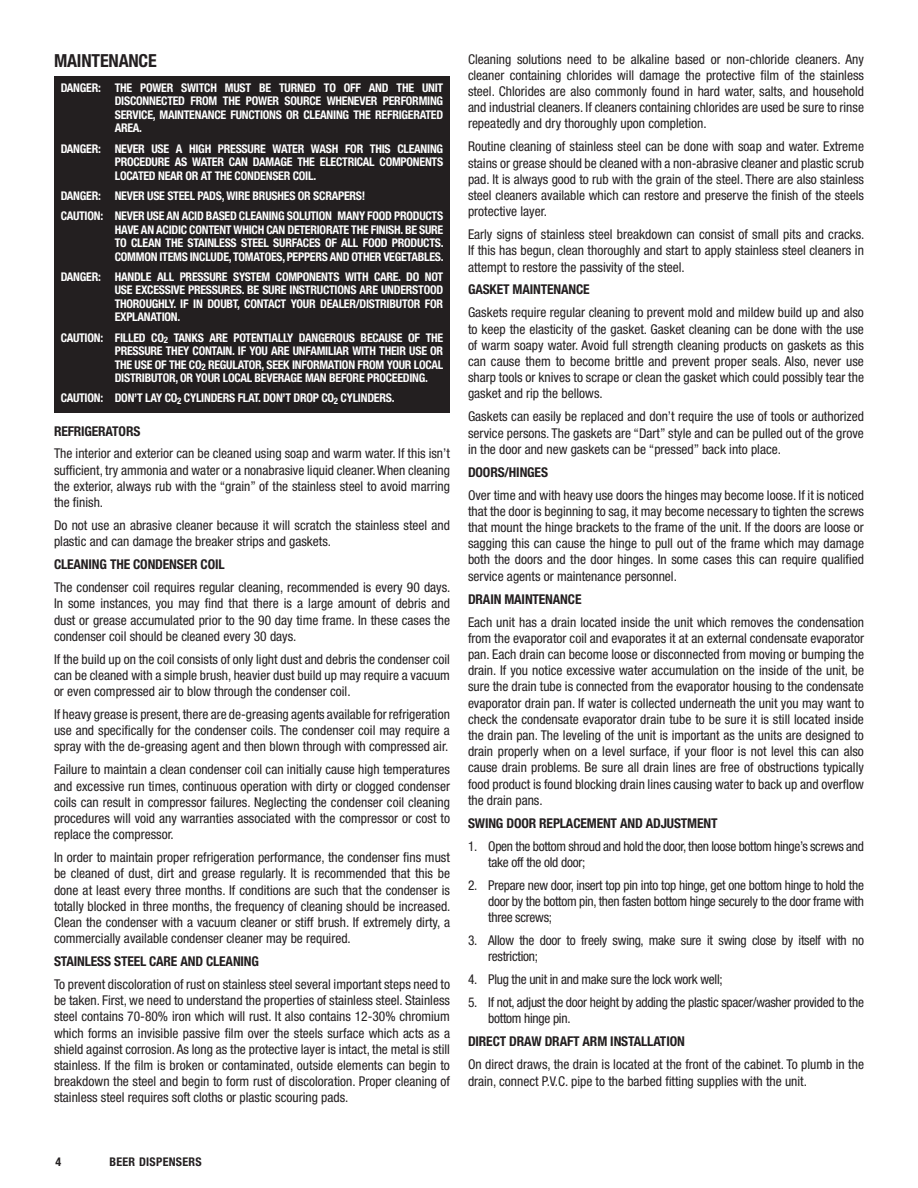
<style>
.page{position:relative;width:918px;height:1188px;background:#fff}
.page>*{position:absolute;margin:0;border:0;box-sizing:border-box;transform-origin:0 0}
.t1{font:700 condensed 18px "Helvetica Neue LT Pro";letter-spacing:-.01em;color:#231f20}
.t2{font:condensed 13.5px/16.2px "Helvetica Neue LT Pro";color:#231f20;text-align:justify}
.t3{font:condensed 13.5px/16.2px "Helvetica Neue LT Pro";letter-spacing:-.02em;color:#231f20}
.t4{font:700 condensed 13.5px "Helvetica Neue LT Pro";letter-spacing:-.01em;color:#231f20}
.t5{font:700 condensed 12px/13.5px "Helvetica Neue LT Pro";letter-spacing:-.02em;color:#fff;text-align:justify}
.t6{font:700 condensed 12px "Helvetica Neue LT Pro";letter-spacing:.025em;color:#231f20}
</style>
<div class="page">
<div style="left:54px;top:76px;width:396px;height:337px;background:#231f20"></div>
<h1 class="t1" style="left:54px;top:50px;width:104px">MAINTENANCE</h1>
<p class="t5" style="left:115px;top:81px;width:330px;text-indent:-54px">DANGER: THE POWER SWITCH MUST BE TURNED TO OFF AND THE UNIT DISCONNECTED FROM THE POWER SOURCE WHENEVER PERFORMING SERVICE, MAINTENANCE FUNCTIONS OR CLEANING THE REFRIGERATED AREA.</p>
<p class="t5" style="left:115px;top:141px;width:330px;text-indent:-54px">DANGER: NEVER USE A HIGH PRESSURE WATER WASH FOR THIS CLEANING PROCEDURE AS WATER CAN DAMAGE THE ELECTRICAL COMPONENTS LOCATED NEAR OR AT THE CONDENSER COIL.</p>
<p class="t5" style="left:61px;top:185px;width:384px;line-height:20.2px">DANGER: NEVER USE STEEL PADS, WIRE BRUSHES OR SCRAPERS!<br>CAUTION: NEVER USE AN ACID BASED CLEANING SOLUTION！MANY FOOD PRODUCTS</p>
<p class="t5" style="left:115px;top:222px;width:330px">HAVE AN ACIDIC CONTENT WHICH CAN DETERIORATE THE FINISH. BE SURE TO CLEAN THE STAINLESS STEEL SURFACES OF ALL FOOD PRODUCTS.<br>COMMON ITEMS INCLUDE, TOMATOES, PEPPERS AND OTHER VEGETABLES.</p>
<p class="t5" style="left:115px;top:270px;width:330px;text-indent:-54px">DANGER: HANDLE ALL PRESSURE SYSTEM COMPONENTS WITH CARE. DO NOT USE EXCESSIVE PRESSURES. BE SURE INSTRUCTIONS ARE UNDERSTOOD THOROUGHLY. IF IN DOUBT, CONTACT YOUR DEALER/DISTRIBUTOR FOR EXPLANATION.</p>
<p class="t5" style="left:115px;top:330px;width:330px;text-indent:-54px">CAUTION: FILLED CO<sub>2</sub> TANKS ARE POTENTIALLY DANGEROUS BECAUSE OF THE PRESSURE THEY CONTAIN. IF YOU ARE UNFAMILIAR WITH THEIR USE OR THE USE OF THE CO<sub>2</sub> REGULATOR, SEEK INFORMATION FROM YOUR LOCAL DISTRIBUTOR, OR YOUR LOCAL BEVERAGE MAN BEFORE PROCEEDING.</p>
<p class="t5" style="left:61px;top:391px;width:335px">CAUTION: DON’T LAY CO<sub>2</sub> CYLINDERS FLAT. DON’T DROP CO<sub>2</sub> CYLINDERS.</p>
<p class="t4" style="left:54px;top:423px;width:88px">REFRIGERATORS</p>
<p class="t2" style="left:54px;top:445px;width:398px">The interior and exterior can be cleaned using soap and warm water. If this isn’t sufficient, try ammonia and water or a nonabrasive liquid cleaner. When cleaning the exterior, always rub with the “grain” of the stainless steel to avoid marring the finish.</p>
<p class="t2" style="left:54px;top:517px;width:397px">Do not use an abrasive cleaner because it will scratch the stainless steel and plastic and can damage the breaker strips and gaskets.</p>
<p class="t4" style="left:54px;top:556px;width:172px">CLEANING THE CONDENSER COIL</p>
<p class="t2" style="left:54px;top:579px;width:398px">The condenser coil requires regular cleaning, recommended is every 90 days.<br>In some instances, you may find that there is a large amount of debris and dust or grease accumulated prior to the 90 day time frame. In these cases the condenser coil should be cleaned every 30 days.</p>
<p class="t2" style="left:54px;top:651px;width:398px">If the build up on the coil consists of only light dust and debris the condenser coil can be cleaned with a simple brush, heavier dust build up may require a vacuum or even compressed air to blow through the condenser coil.</p>
<p class="t2" style="left:54px;top:706px;width:397px">If heavy grease is present, there are de-greasing agents available for refrigeration use and specifically for the condenser coils. The condenser coil may require a spray with the de-greasing agent and then blown through with compressed air.</p>
<p class="t2" style="left:54px;top:761px;width:398px">Failure to maintain a clean condenser coil can initially cause high temperatures and excessive run times, continuous operation with dirty or clogged condenser coils can result in compressor failures. Neglecting the condenser coil cleaning procedures will void any warranties associated with the compressor or cost to replace the compressor.</p>
<p class="t2" style="left:54px;top:849px;width:398px">In order to maintain proper refrigeration performance, the condenser fins must be cleaned of dust, dirt and grease regularly. It is recommended that this be done at least every three months. If conditions are such that the condenser is totally blocked in three months, the frequency of cleaning should be increased.<br>Clean the condenser with a vacuum cleaner or stiff brush. If extremely dirty, a commercially available condenser cleaner may be required.</p>
<p class="t4" style="left:54px;top:953px;width:207px">STAINLESS STEEL CARE AND CLEANING</p>
<p class="t2" style="left:54px;top:976px;width:398px">To prevent discoloration of rust on stainless steel several important steps need to be taken. First, we need to understand the properties of stainless steel. Stainless steel contains 70-80% iron which will rust. It also contains 12-30% chromium which forms an invisible passive film over the steels surface which acts as a shield against corrosion. As long as the protective layer is intact, the metal is still stainless. If the film is broken or contaminated, outside elements can begin to breakdown the steel and begin to form rust of discoloration. Proper cleaning of stainless steel requires soft cloths or plastic scouring pads.</p>
<p class="t2" style="left:468px;top:51px;width:398px">Cleaning solutions need to be alkaline based or non-chloride cleaners. Any cleaner containing chlorides will damage the protective film of the stainless steel. Chlorides are also commonly found in hard water, salts, and household and industrial cleaners. If cleaners containing chlorides are used be sure to rinse repeatedly and dry thoroughly upon completion.</p>
<p class="t2" style="left:468px;top:138px;width:398px">Routine cleaning of stainless steel can be done with soap and water. Extreme stains or grease should be cleaned with a non-abrasive cleaner and plastic scrub pad. It is always good to rub with the grain of the steel. There are also stainless steel cleaners available which can restore and preserve the finish of the steels protective layer.</p>
<p class="t2" style="left:468px;top:226px;width:398px">Early signs of stainless steel breakdown can consist of small pits and cracks.<br>If this has begun, clean thoroughly and start to apply stainless steel cleaners in attempt to restore the passivity of the steel.</p>
<p class="t4" style="left:468px;top:282px;width:123px">GASKET MAINTENANCE</p>
<p class="t2" style="left:468px;top:304px;width:398px">Gaskets require regular cleaning to prevent mold and mildew build up and also to keep the elasticity of the gasket. Gasket cleaning can be done with the use of warm soapy water. Avoid full strength cleaning products on gaskets as this can cause them to become brittle and prevent proper seals. Also, never use sharp tools or knives to scrape or clean the gasket which could possibly tear the gasket and rip the bellows.</p>
<p class="t2" style="left:468px;top:408px;width:397px">Gaskets can easily be replaced and don’t require the use of tools or authorized service persons. The gaskets are “Dart” style and can be pulled out of the grove in the door and new gaskets can be “pressed” back into place.</p>
<p class="t4" style="left:468px;top:464px;width:82px">DOORS/HINGES</p>
<p class="t2" style="left:468px;top:487px;width:398px">Over time and with heavy use doors the hinges may become loose. If it is noticed that the door is beginning to sag, it may become necessary to tighten the screws that mount the hinge brackets to the frame of the unit. If the doors are loose or sagging this can cause the hinge to pull out of the frame which may damage both the doors and the door hinges. In some cases this can require qualified service agents or maintenance personnel.</p>
<p class="t4" style="left:468px;top:591px;width:115px">DRAIN MAINTENANCE</p>
<p class="t2" style="left:468px;top:614px;width:398px">Each unit has a drain located inside the unit which removes the condensation from the evaporator coil and evaporates it at an external condensate evaporator pan. Each drain can become loose or disconnected from moving or bumping the drain. If you notice excessive water accumulation on the inside of the unit, be sure the drain tube is connected from the evaporator housing to the condensate evaporator drain pan. If water is collected underneath the unit you may want to check the condensate evaporator drain tube to be sure it is still located inside the drain pan. The leveling of the unit is important as the units are designed to drain properly when on a level surface, if your floor is not level this can also cause drain problems. Be sure all drain lines are free of obstructions typically food product is found blocking drain lines causing water to back up and overflow the drain pans.</p>
<p class="t4" style="left:468px;top:815px;width:251px">SWING DOOR REPLACEMENT AND ADJUSTMENT</p>
<p class="t3" style="left:488px;top:838px;width:377px;text-indent:-20px">1. Open the bottom shroud and hold the door, then loose bottom hinge’s screws and take off the old door;</p>
<p class="t2" style="left:488px;top:877px;width:377px;text-indent:-20px">2. Prepare new door, insert top pin into top hinge, get one bottom hinge to hold the door by the bottom pin, then fasten bottom hinge securely to the door frame with three screws;</p>
<p class="t3" style="left:488px;top:932px;width:377px;text-indent:-20px">3. Allow the door to freely swing, make sure it swing close by itself with no restriction;</p>
<p class="t3" style="left:468px;top:971px;width:256px">4. Plug the unit in and make sure the lock work well;</p>
<p class="t3" style="left:488px;top:994px;width:377px;text-indent:-20px">5. If not, adjust the door height by adding the plastic spacer/washer provided to the bottom hinge pin.</p>
<p class="t4" style="left:468px;top:1033px;width:218px">DIRECT DRAW DRAFT ARM INSTALLATION</p>
<p class="t2" style="left:468px;top:1056px;width:398px">On direct draws, the drain is located at the front of the cabinet. To plumb in the drain, connect P.V.C. pipe to the barbed fitting supplies with the unit.</p>
<p class="t6" style="left:56px;top:1154px;width:7px">4</p>
<p class="t6" style="left:110px;top:1154px;width:94px">BEER DISPENSERS</p>
</div>
